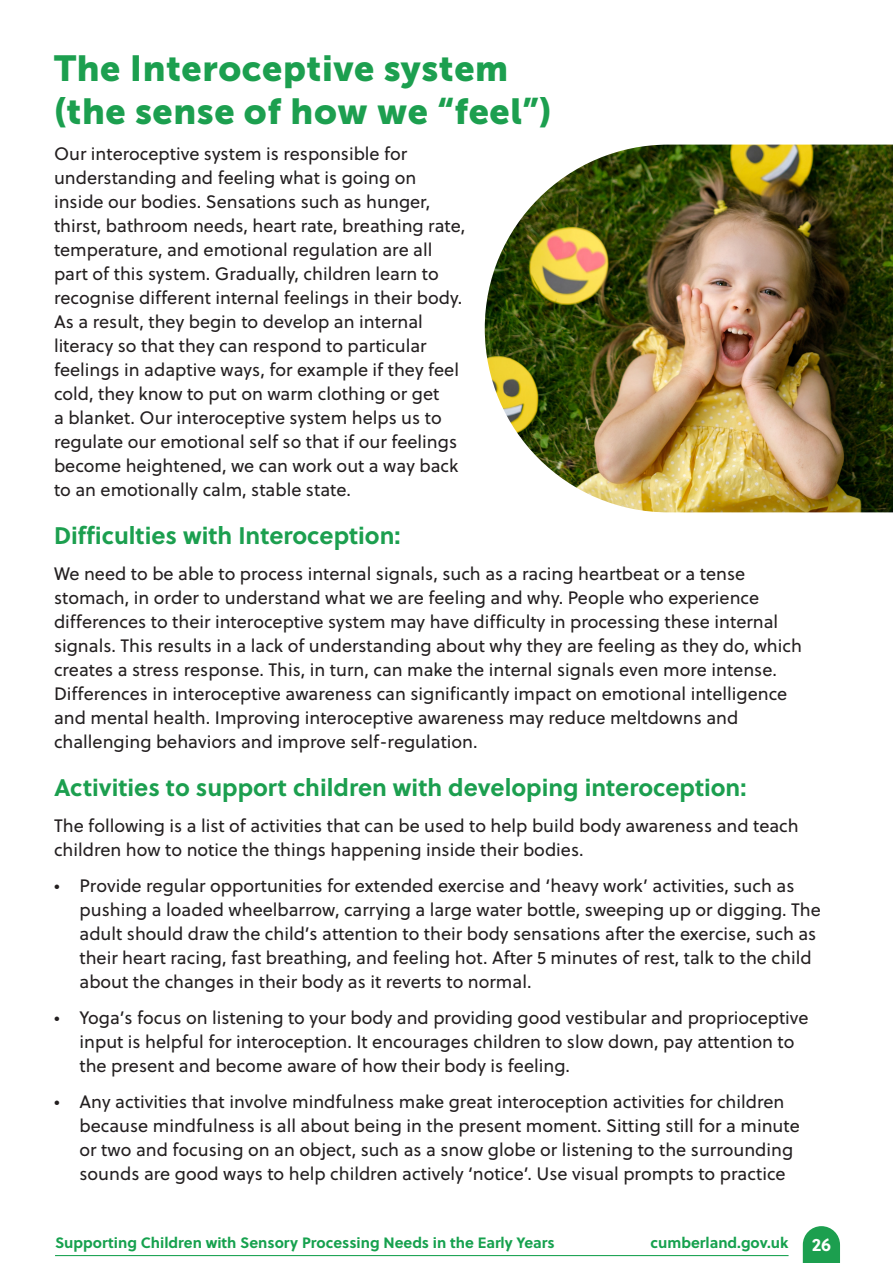
<style>
.page{position:relative;width:893px;height:1263px;background:#fff}
.page>*{position:absolute;margin:0;border:0;box-sizing:border-box;transform-origin:0 0}
.t1{font:36px/43.2px "Museo Sans 900";letter-spacing:.015em;color:#1c9f4f}
.t2{font:700 24px "Soleil";color:#1c9f4f}
.t3{font:18px/24px "Soleil";color:#231f20}
.t4{font:700 18px "Soleil";color:#fff}
.t5{font:700 15px "Soleil";color:#16a14e}
</style>
<div class="page">
<hr style="left:55px;top:1255px;width:734px;height:1px;background:#16a14e">
<svg style="left:803px;top:1226px;width:37px;height:37px"></svg>
<img style="left:485px;top:145px;width:408px;height:367px">
<p class="t1" style="left:54px;top:47px;width:499px">The Interoceptive system (the sense of how we “feel”)</p>
<p class="t3" style="left:54px;top:141px;width:413px">Our interoceptive system is responsible for understanding and feeling what is going on inside our bodies. Sensations such as hunger, thirst, bathroom needs, heart rate, breathing rate, temperature, and emotional regulation are all part of this system. Gradually, children learn to recognise different internal feelings in their body.<br>As a result, they begin to develop an internal literacy so that they can respond to particular feelings in adaptive ways, for example if they feel cold, they know to put on warm clothing or get<br>a blanket. Our interoceptive system helps us to regulate our emotional self so that if our feelings become heightened, we can work out a way back to an emotionally calm, stable state.</p>
<p class="t2" style="left:54px;top:517px;width:348px">Difficulties with Interoception:</p>
<p class="t3" style="left:54px;top:561px;width:749px">We need to be able to process internal signals, such as a racing heartbeat or a tense stomach, in order to understand what we are feeling and why. People who experience differences to their interoceptive system may have difficulty in processing these internal signals. This results in a lack of understanding about why they are feeling as they do, which creates a stress response. This, in turn, can make the internal signals even more intense.<br>Differences in interoceptive awareness can significantly impact on emotional intelligence and mental health. Improving interoceptive awareness may reduce meltdowns and challenging behaviors and improve self-regulation.</p>
<p class="t2" style="left:54px;top:769px;width:694px">Activities to support children with developing interoception:</p>
<p class="t3" style="left:54px;top:813px;width:746px">The following is a list of activities that can be used to help build body awareness and teach children how to notice the things happening inside their bodies.</p>
<p class="t3" style="left:80px;top:873px;width:743px;text-indent:-26px">• Provide regular opportunities for extended exercise and ‘heavy work’ activities, such as pushing a loaded wheelbarrow, carrying a large water bottle, sweeping up or digging. The adult should draw the child’s attention to their body sensations after the exercise, such as their heart racing, fast breathing, and feeling hot. After 5 minutes of rest, talk to the child about the changes in their body as it reverts to normal.</p>
<p class="t3" style="left:80px;top:1005px;width:731px;text-indent:-26px">• Yoga’s focus on listening to your body and providing good vestibular and proprioceptive input is helpful for interoception. It encourages children to slow down, pay attention to the present and become aware of how their body is feeling.</p>
<p class="t3" style="left:80px;top:1089px;width:722px;text-indent:-26px">• Any activities that involve mindfulness make great interoception activities for children because mindfulness is all about being in the present moment. Sitting still for a minute or two and focusing on an object, such as a snow globe or listening to the surrounding sounds are good ways to help children actively ‘notice’. Use visual prompts to practice</p>
<p class="t5" style="left:55px;top:1231px;width:501px">Supporting Children with Sensory Processing Needs in the Early Years</p>
<p class="t5" style="left:651px;top:1231px;width:139px">cumberland.gov.uk</p>
<p class="t4" style="left:812px;top:1230px;width:21px">26</p>
</div>
